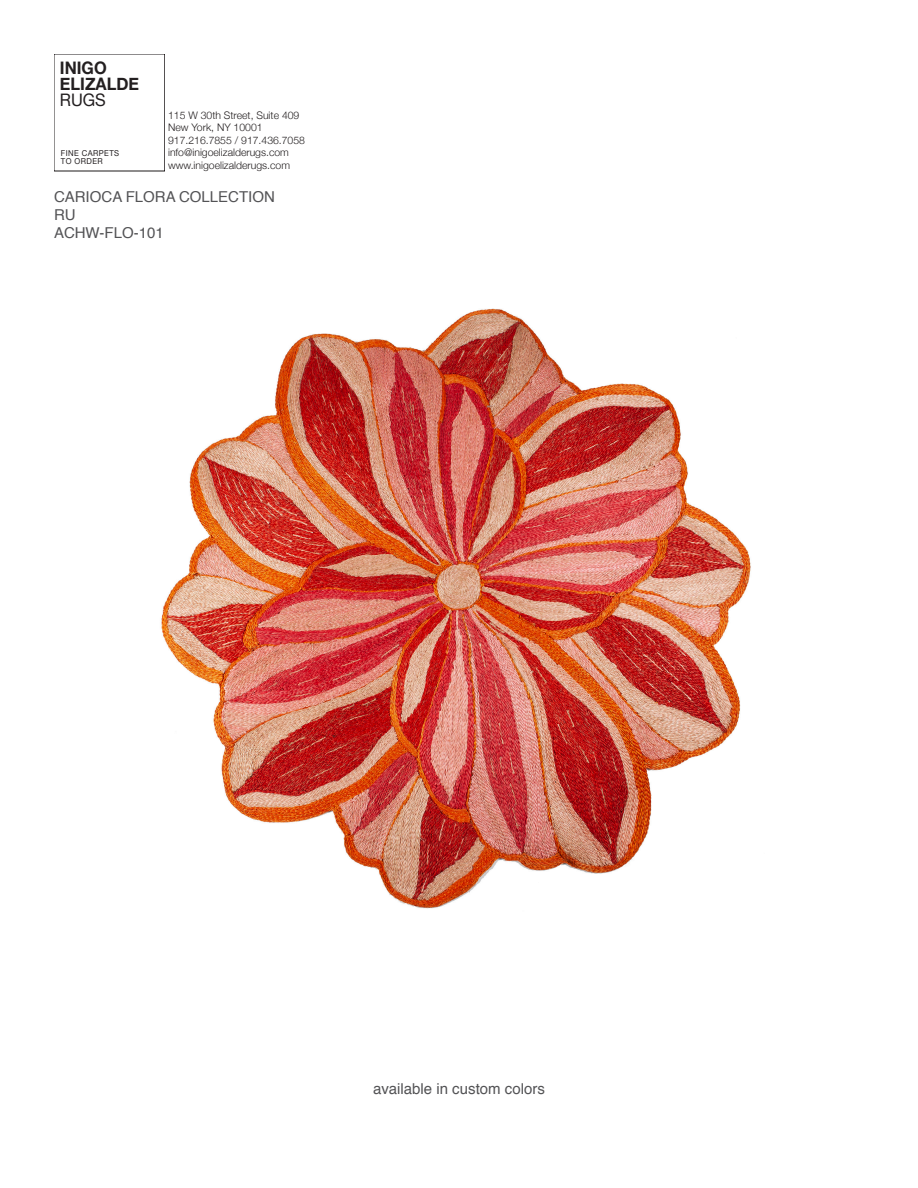
<style>
.page{position:relative;width:918px;height:1188px;background:#fff}
.page>*{position:absolute;margin:0;border:0;box-sizing:border-box;transform-origin:0 0}
.t1{font:700 17.25px/16px "Helvetica Neue";color:#231f20;scale:.95 1}
.t2{font:15px "Helvetica";color:#535355}
.t3{font:300 10.5px/12.6px "Helvetica Neue";color:#231f20}
.t4{font:8.1px/8.1px "Helvetica Neue";letter-spacing:.055em;color:#231f20;scale:.95 1}
.s1{font-weight:400}
</style>
<div class="page">
<img style="left:161px;top:308px;width:590px;height:601px">
<p class="t1" style="left:60px;top:59px;width:85px">INIGO<br>ELIZALDE<br><span class="s1">RUGS</span></p>
<p class="t3" style="left:168px;top:108px;width:138px">115 W 30th Street, Suite 409<br>New York, NY 10001<br>917.216.7855 / 917.436.7058 info@inigoelizalderugs.com www.inigoelizalderugs.com</p>
<p class="t2" style="left:54px;top:185px;width:222px">CARIOCA FLORA COLLECTION</p>
<p class="t2" style="left:54px;top:203px;width:23px">RU</p>
<p class="t2" style="left:54px;top:221px;width:111px">ACHW-FLO-101</p>
<p class="t4" style="left:61px;top:148px;width:63px">FINE CARPETS<br>TO ORDER</p>
<p class="t2" style="left:373px;top:1077px;width:173px">available in custom colors</p>
</div>
